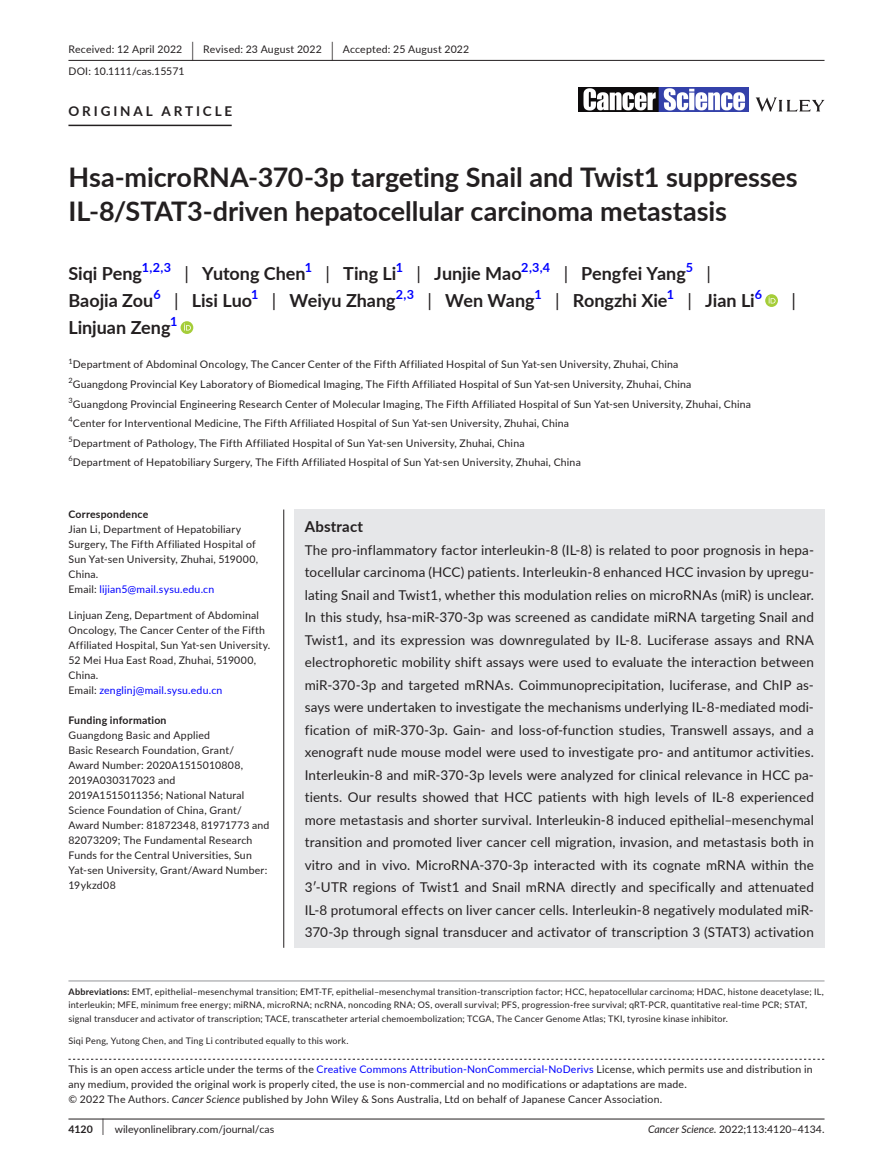
<style>
.page{position:relative;width:893px;height:1174px;background:#fff}
.page>*{position:absolute;margin:0;border:0;box-sizing:border-box;transform-origin:0 0}
.t1{font:700 27px/34.5px "Lato";letter-spacing:-.005em;color:#231f20}
.t2{font:700 18px "Lato";letter-spacing:-.005em;color:#231f20}
.t3{font:18px "Lato";color:#231f20}
.t4{font:700 15px "Lato";letter-spacing:.015em;color:#231f20}
.t5{font:13.5px/22.5px "Lato";letter-spacing:.01em;color:#231f20;text-align:justify}
.t6{font:700 13.5px "Lato";letter-spacing:.215em;color:#231f20}
.t7{font:700 12.6px "Lato";color:#00f}
.t8{font:10.5px/15px "Lato";letter-spacing:.02em;color:#231f20}
.t9{font:10.5px "Lato";color:#231f20}
.t10{font:700 10.5px "Lato";letter-spacing:.02em;color:#231f20}
.t11{font:9px/13.5px "Lato";letter-spacing:.025em;color:#231f20}
.t12{font:7.35px "Lato";color:#231f20}
.s1{font-size:19.65px}
.s2{font-weight:400}
.s3{color:#00f}
.s4{font-weight:700}
.s5{font-style:italic}
.s6{font-size:17.4px}
</style>
<div class="page">
<hr style="left:68px;top:1118px;width:756px;height:1px;background:#231f20">
<svg style="left:756px;top:97px;width:68px;height:15px"></svg>
<img style="left:578px;top:88px;width:170px;height:24px">
<hr style="left:68px;top:60px;width:756px;height:1px;background:#231f20">
<hr style="left:68px;top:125px;width:164px;height:1px;background:#231f20">
<svg style="left:765px;top:294px;width:13px;height:13px"></svg>
<svg style="left:769px;top:296px;width:6px;height:7px"></svg>
<svg style="left:181px;top:321px;width:12px;height:13px"></svg>
<svg style="left:184px;top:323px;width:7px;height:7px"></svg>
<svg style="left:68px;top:1058px;width:756px;height:1px"></svg>
<hr style="left:68px;top:980px;width:756px;height:1px;background:#939598">
<div style="left:294px;top:509px;width:530px;height:438px;background:#e6e7e9"></div>
<hr style="left:283px;top:509px;width:1px;height:438px;background:#231f20">
<p class="t8" style="left:68px;top:38px;width:402px;line-height:21.8px">Received: 12 April 2022 <span class="s1">|</span> Revised: 23 August 2022 <span class="s1">|</span> Accepted: 25 August 2022<br>DOI: 10.1111/cas.15571</p>
<p class="t6" style="left:68px;top:101px;width:165px">ORIGINAL ARTICLE</p>
<h1 class="t1" style="left:68px;top:159px;width:731px">Hsa-microRNA-370-3p targeting Snail and Twist1 suppresses<br>IL-8/STAT3-driven hepatocellular carcinoma metastasis</h1>
<h2 class="t2" style="left:68px;top:260px;width:75px">Siqi Peng</h2>
<p class="t7" style="left:142px;top:258px;width:31px">1,2,3</p>
<h2 class="t2" style="left:185px;top:260px;width:123px"><span class="s2">|</span> Yutong Chen</h2>
<p class="t7" style="left:305px;top:258px;width:9px">1</p>
<h2 class="t2" style="left:326px;top:260px;width:72px"><span class="s2">|</span> Ting Li</h2>
<p class="t7" style="left:396px;top:258px;width:9px">1</p>
<h2 class="t2" style="left:417px;top:260px;width:107px"><span class="s2">|</span> Junjie Mao</h2>
<p class="t7" style="left:521px;top:258px;width:30px">2,3,4</p>
<h2 class="t2" style="left:564px;top:260px;width:124px"><span class="s2">|</span> Pengfei Yang</h2>
<p class="t7" style="left:686px;top:258px;width:9px">5</p>
<h2 class="t3" style="left:706px;top:260px;width:6px">|</h2>
<h2 class="t2" style="left:68px;top:287px;width:86px">Baojia Zou</h2>
<p class="t7" style="left:153px;top:285px;width:9px">6</p>
<h2 class="t2" style="left:174px;top:287px;width:79px"><span class="s2">|</span> Lisi Luo</h2>
<p class="t7" style="left:251px;top:285px;width:9px">1</p>
<h2 class="t2" style="left:272px;top:287px;width:125px"><span class="s2">|</span> Weiyu Zhang</h2>
<p class="t7" style="left:396px;top:285px;width:20px">2,3</p>
<h2 class="t2" style="left:428px;top:287px;width:109px"><span class="s2">|</span> Wen Wang</h2>
<p class="t7" style="left:534px;top:285px;width:9px">1</p>
<h2 class="t2" style="left:555px;top:287px;width:114px"><span class="s2">|</span> Rongzhi Xie</h2>
<p class="t7" style="left:667px;top:285px;width:9px">1</p>
<h2 class="t2" style="left:688px;top:287px;width:69px"><span class="s2">|</span> Jian Li</h2>
<p class="t7" style="left:755px;top:285px;width:9px">6</p>
<h2 class="t3" style="left:791px;top:287px;width:6px">|</h2>
<h2 class="t2" style="left:68px;top:314px;width:104px">Linjuan Zeng</h2>
<p class="t7" style="left:170px;top:312px;width:9px">1</p>
<p class="t12" style="left:68px;top:356px;width:6px">1</p>
<p class="t8" style="left:73px;top:357px;width:607px">Department of Abdominal Oncology, The Cancer Center of the Fifth Affiliated Hospital of Sun Yat-sen University, Zhuhai, China</p>
<p class="t12" style="left:68px;top:375px;width:6px">2</p>
<p class="t8" style="left:73px;top:376px;width:620px">Guangdong Provincial Key Laboratory of Biomedical Imaging, The Fifth Affiliated Hospital of Sun Yat-sen University, Zhuhai, China</p>
<p class="t12" style="left:68px;top:395px;width:6px">3</p>
<p class="t8" style="left:68px;top:393px;width:684px;line-height:19.5px;text-indent:4px">Guangdong Provincial Engineering Research Center of Molecular Imaging, The Fifth Affiliated Hospital of Sun Yat-sen University, Zhuhai, China <sup>4</sup>Center for Interventional Medicine, The Fifth Affiliated Hospital of Sun Yat-sen University, Zhuhai, China<br><sup>5</sup>Department of Pathology, The Fifth Affiliated Hospital of Sun Yat-sen University, Zhuhai, China<br><sup>6</sup>Department of Hepatobiliary Surgery, The Fifth Affiliated Hospital of Sun Yat-sen University, Zhuhai, China</p>
<p class="t10" style="left:68px;top:506px;width:81px">Correspondence</p>
<p class="t8" style="left:68px;top:521px;width:191px">Jian Li, Department of Hepatobiliary<br>Surgery, The Fifth Affiliated Hospital of<br>Sun Yat-sen University, Zhuhai, 519000,<br>China.<br>Email: <span class="s3">lijian5@mail.sysu.edu.cn</span></p>
<p class="t8" style="left:68px;top:607px;width:203px">Linjuan Zeng, Department of Abdominal Oncology, The Cancer Center of the Fifth Affiliated Hospital, Sun Yat-sen University.<br>52 Mei Hua East Road, Zhuhai, 519000, China.<br>Email: <span class="s3">zenglinj@mail.sysu.edu.cn</span></p>
<p class="t10" style="left:68px;top:712px;width:100px">Funding information</p>
<p class="t8" style="left:68px;top:727px;width:203px">Guangdong Basic and Applied<br>Basic Research Foundation, Grant/<br>Award Number: 2020A1515010808,<br>2019A030317023 and<br>2019A1515011356; National Natural<br>Science Foundation of China, Grant/<br>Award Number: 81872348, 81971773 and<br>82073209; The Fundamental Research<br>Funds for the Central Universities, Sun<br>Yat-sen University, Grant/Award Number:<br>19ykzd08</p>
<h3 class="t4" style="left:305px;top:515px;width:60px">Abstract</h3>
<p class="t5" style="left:305px;top:538px;width:511px">The pro-inflammatory factor interleukin-8 (IL-8) is related to poor prognosis in hepa&shy;tocellular carcinoma (HCC) patients. Interleukin-8 enhanced HCC invasion by upregu&shy;lating Snail and Twist1, whether this modulation relies on microRNAs (miR) is unclear.<br>In this study, hsa-miR-370-3p was screened as candidate miRNA targeting Snail and Twist1, and its expression was downregulated by IL-8. Luciferase assays and RNA electrophoretic mobility shift assays were used to evaluate the interaction between miR-370-3p and targeted mRNAs. Coimmunoprecipitation, luciferase, and ChIP as&shy;says were undertaken to investigate the mechanisms underlying IL-8-mediated modi&shy;fication of miR-370-3p. Gain- and loss-of-function studies, Transwell assays, and a xenograft nude mouse model were used to investigate pro- and antitumor activities.<br>Interleukin-8 and miR-370-3p levels were analyzed for clinical relevance in HCC pa&shy;tients. Our results showed that HCC patients with high levels of IL-8 experienced more metastasis and shorter survival. Interleukin-8 induced epithelial–mesenchymal transition and promoted liver cancer cell migration, invasion, and metastasis both in vitro and in vivo. MicroRNA-370-3p interacted with its cognate mRNA within the 3′-UTR regions of Twist1 and Snail mRNA directly and specifically and attenuated IL-8 protumoral effects on liver cancer cells. Interleukin-8 negatively modulated miR-370-3p through signal transducer and activator of transcription 3 (STAT3) activation</p>
<p class="t11" style="left:68px;top:984px;width:757px"><span class="s4">Abbreviations:</span> EMT, epithelial–mesenchymal transition; EMT-TF, epithelial–mesenchymal transition-transcription factor; HCC, hepatocellular carcinoma; HDAC, histone deacetylase; IL, interleukin; MFE, minimum free energy; miRNA, microRNA; ncRNA, noncoding RNA; OS, overall survival; PFS, progression-free survival; qRT-PCR, quantitative real-time PCR; STAT, signal transducer and activator of transcription; TACE, transcatheter arterial chemoembolization; TCGA, The Cancer Genome Atlas; TKI, tyrosine kinase inhibitor.</p>
<p class="t11" style="left:68px;top:1033px;width:282px">Siqi Peng, Yutong Chen, and Ting Li contributed equally to this work.</p>
<p class="t8" style="left:68px;top:1061px;width:746px">This is an open access article under the terms of the <span class="s3">Creative Commons Attribution-NonCommercial-NoDerivs</span> License, which permits use and distribution in any medium, provided the original work is properly cited, the use is non-commercial and no modifications or adaptations are made.<br>© 2022 The Authors. <span class="s5">Cancer Science</span> published by John Wiley &amp; Sons Australia, Ltd on behalf of Japanese Cancer Association.</p>
<p class="t9" style="left:68px;top:1121px;width:207px"><span class="s4">4120</span> <span class="s6">|</span> wileyonlinelibrary.com/journal/cas</p>
<p class="t9" style="left:648px;top:1121px;width:178px"><span class="s5">Cancer Science.</span> 2022;113:4120–4134.</p>
</div>
